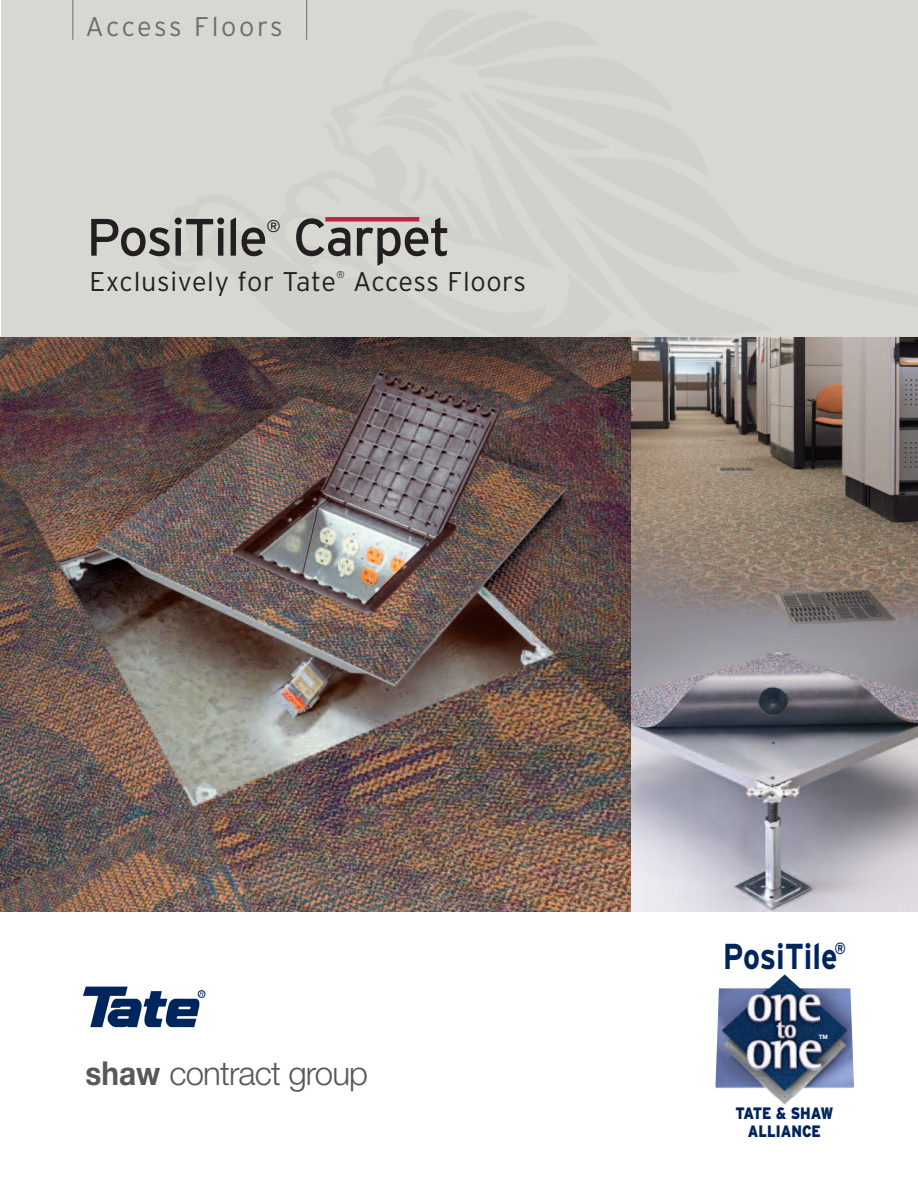
<style>
.page{position:relative;width:918px;height:1188px;background:#fff}
.page>*{position:absolute;margin:0;border:0;box-sizing:border-box;transform-origin:0 0}
.t1{font:52.5px "Interstate";letter-spacing:-.025em;color:#231f20}
.t2{font:700 36px "Interstate";color:#00255d;scale:.85 1}
.t3{font:300 33px "Helvetica Neue";letter-spacing:-.025em;color:#57585a}
.t4{font:300 27px "Interstate";letter-spacing:.025em;color:#231f20}
.t5{font:300 27px "Interstate";letter-spacing:.09em;color:#6c6d70}
.t6{font:17.1px "Interstate";color:#231f20}
.t7{font:900 16.5px/18.3px "Interstate";color:#00255d;text-align:center;scale:.85 1}
.t8{font:300 9.9px "Interstate";color:#231f20}
.t9{font:700 6px "Helvetica Neue";color:#fff}
.s1{font-weight:700}
</style>
<div class="page">
<div style="left:2px;top:0;width:916px;height:350px;background:#d8d8d3"></div>
<img style="left:1px;top:337px;width:631px;height:574px">
<svg style="left:632px;top:337px;width:286px;height:574px;background:#938c8b"></svg>
<hr style="left:73px;top:0;width:1px;height:40px;background:#6c6d70">
<hr style="left:306px;top:0;width:1px;height:40px;background:#6c6d70">
<svg style="left:83px;top:987px;width:121px;height:40px"></svg>
<div style="left:198px;top:991px;width:7px;height:6px;border:1px solid #00255d;border-radius:50%"></div>
<div style="left:325px;top:217px;width:94px;height:5px;background:#b62841"></div>
<img style="left:715px;top:974px;width:139px;height:131px">
<p class="t5" style="left:86px;top:11px;width:199px">Access Floors</p>
<h1 class="t1" style="left:86px;top:207px;width:183px">PosiTile</h1>
<p class="t6" style="left:267px;top:216px;width:16px">®</p>
<h1 class="t1" style="left:293px;top:207px;width:159px">Carpet</h1>
<p class="t4" style="left:89px;top:266px;width:248px">Exclusively for Tate</p>
<p class="t8" style="left:337px;top:269px;width:10px">®</p>
<p class="t4" style="left:353px;top:266px;width:175px">Access Floors</p>
<p class="t3" style="left:86px;top:1061px;width:284px"><span class="s1">shaw</span> contract group</p>
<h2 class="t2" style="left:723px;top:936px;width:146px">PosiTile<sup>®</sup></h2>
<p class="t9" style="left:819px;top:1035px;width:11px">TM</p>
<p class="t7" style="left:735px;top:1104px;width:117px">TATE &amp; SHAW<br>ALLIANCE</p>
</div>
